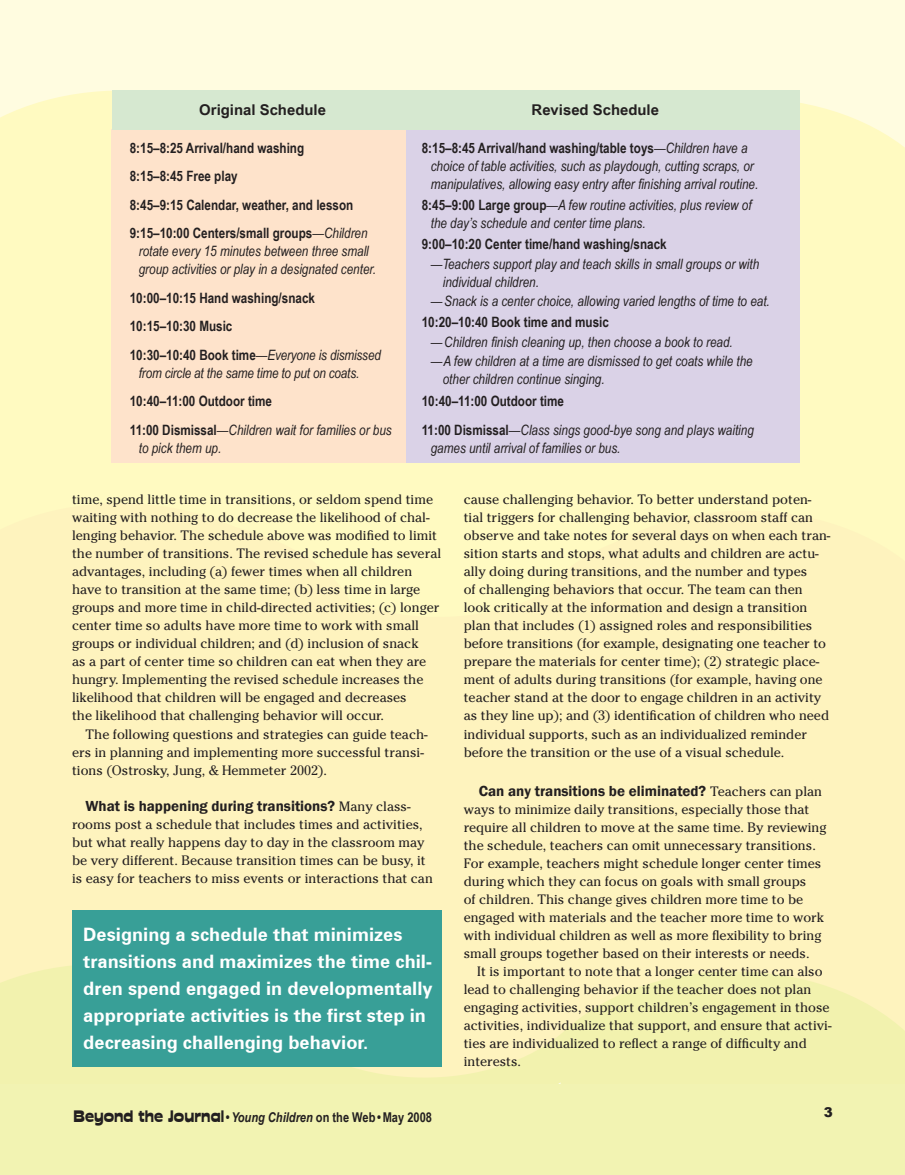
<style>
.page{position:relative;width:905px;height:1175px;background:#fff}
.page>*{position:absolute;margin:0;border:0;box-sizing:border-box;transform-origin:0 0}
.t1{font:700 18.6px/27px "Zurich BT";color:#fff}
.t2{font:600 15px "Franklin Gothic";color:#231f20}
.t3{font:700 14.85px "Arial Narrow";color:#231f20;scale:1.22 1}
.t4{font:italic 14.25px/18px "Arial Narrow";color:#231f20}
.t5{font:700 14.25px/28.5px "Arial Narrow";color:#231f20}
.t6{font:13.5px/18px "Cheltenham";color:#231f20}
.t7{font:700 13.5px "Arial Narrow";color:#231f20}
.s1{font-weight:400;font-style:italic}
.s2{font-weight:700;font-style:normal}
.s3{font-family:"Cheltenham";font-weight:400;font-size:13.5px}
.s4{font-family:"Cuckoo";font-weight:400;font-size:16.5px}
.s5{font-style:italic}
</style>
<div class="page">
<div style="left:0;top:0;width:904px;height:229px;background:#fffce0"></div>
<div style="left:0;top:639px;width:904px;height:403px;background:#fef3be"></div>
<div style="left:0;top:217px;width:904px;height:416px;background:#fffac1"></div>
<svg style="left:111px;top:455px;width:689px;height:184px"></svg>
<svg style="left:0;top:90px;width:891px;height:48px"></svg>
<svg style="left:799px;top:138px;width:105px;height:210px"></svg>
<svg style="left:0;top:121px;width:112px;height:210px"></svg>
<svg style="left:0;top:515px;width:359px;height:124px"></svg>
<svg style="left:535px;top:520px;width:369px;height:119px"></svg>
<svg style="left:0;top:915px;width:904px;height:169px"></svg>
<div style="left:0;top:1084px;width:904px;height:90px;background:#f2f3b2"></div>
<div style="left:400px;top:129px;width:399px;height:333px;background:#dad2e7"></div>
<div style="left:112px;top:129px;width:294px;height:333px;background:#fee3cb"></div>
<div style="left:112px;top:90px;width:687px;height:40px;background:#d6e8d0"></div>
<div style="left:72px;top:910px;width:369px;height:156px;background:#389f97"></div>
<p class="t3" style="left:199px;top:98px;width:105px">Original Schedule</p>
<p class="t3" style="left:531px;top:98px;width:106px">Revised Schedule</p>
<p class="t5" style="left:130px;top:133px;width:239px">8:15–8:25 Arrival/hand washing<br>8:15–8:45 Free play<br>8:45–9:15 Calendar, weather, and lesson 9:15–10:00 Centers/small groups<span class="s1">—Children</span></p>
<p class="t4" style="left:139px;top:242px;width:238px">rotate every 15 minutes between three small group activities or play in a designated center.</p>
<p class="t5" style="left:130px;top:283px;width:252px">10:00–10:15 Hand washing/snack<br>10:15–10:30 Music<br>10:30–10:40 Book time<span class="s1">—Everyone is dismissed</span></p>
<p class="t4" style="left:139px;top:363px;width:222px">from circle at the same time to put on coats.</p>
<p class="t5" style="left:130px;top:386px;width:263px">10:40–11:00 Outdoor time<br>11:00 Dismissal<span class="s1">—Children wait for families or bus</span></p>
<p class="t4" style="left:139px;top:438px;width:84px">to pick them up.</p>
<p class="t4" style="left:431px;top:138px;width:329px;text-indent:-9px"><span class="s2">8:15–8:45 Arrival/hand washing/table toys</span>—Children have a choice of table activities, such as playdough, cutting scraps, or manipulatives, allowing easy entry after finishing arrival routine.</p>
<p class="t4" style="left:431px;top:195px;width:322px;text-indent:-9px"><span class="s2">8:45–9:00 Large group</span>—A few routine activities, plus review of the day’s schedule and center time plans.</p>
<p class="t5" style="left:422px;top:229px;width:246px">9:00–10:20 Center time/hand washing/snack</p>
<p class="t4" style="left:443px;top:255px;width:318px;text-indent:-12px">—Teachers support play and teach skills in small groups or with individual children.</p>
<p class="t4" style="left:431px;top:292px;width:340px">—Snack is a center choice, allowing varied lengths of time to eat.</p>
<p class="t5" style="left:422px;top:307px;width:189px">10:20–10:40 Book time and music</p>
<p class="t4" style="left:431px;top:332px;width:323px;line-height:19.5px">—Children finish cleaning up, then choose a book to read. —A few children at a time are dismissed to get coats while the</p>
<p class="t4" style="left:443px;top:370px;width:163px">other children continue singing.</p>
<p class="t4" style="left:422px;top:387px;width:333px;line-height:28.5px"><span class="s2">10:40–11:00 Outdoor time<br>11:00 Dismissal</span>—Class sings good-bye song and plays waiting</p>
<p class="t4" style="left:431px;top:438px;width:191px">games until arrival of families or bus.</p>
<p class="t6" style="left:72px;top:491px;width:370px">time, spend little time in transitions, or seldom spend time waiting with nothing to do decrease the likelihood of chal&shy;lenging behavior. The schedule above was modified to limit the number of transitions. The revised schedule has several advantages, including (a) fewer times when all children have to transition at the same time; (b) less time in large groups and more time in child-directed activities; (c) longer center time so adults have more time to work with small groups or individual children; and (d) inclusion of snack<br>as a part of center time so children can eat when they are hungry. Implementing the revised schedule increases the likelihood that children will be engaged and decreases<br>the likelihood that challenging behavior will occur.</p>
<p class="t6" style="left:72px;top:725px;width:357px;text-indent:14px">The following questions and strategies can guide teach&shy;ers in planning and implementing more successful transi&shy;tions (Ostrosky, Jung, &amp; Hemmeter 2002).</p>
<p class="t2" style="left:86px;top:796px;width:326px">What is happening during transitions? <span class="s3">Many class-</span></p>
<p class="t6" style="left:72px;top:815px;width:362px">rooms post a schedule that includes times and activities, but what really happens day to day in the classroom may be very different. Because transition times can be busy, it is easy for teachers to miss events or interactions that can</p>
<h1 class="t1" style="left:83px;top:920px;width:351px">Designing a schedule that minimizes transitions and maximizes the time chil&shy;dren spend engaged in developmentally appropriate activities is the first step in decreasing challenging behavior.</h1>
<p class="t7" style="left:74px;top:1107px;width:360px"><span class="s4">Beyond the Journal</span> • <span class="s5">Young Children</span> on the Web • May 2008</p>
<p class="t6" style="left:464px;top:491px;width:368px">cause challenging behavior. To better understand poten&shy;tial triggers for challenging behavior, classroom staff can observe and take notes for several days on when each tran&shy;sition starts and stops, what adults and children are actu&shy;ally doing during transitions, and the number and types<br>of challenging behaviors that occur. The team can then look critically at the information and design a transition plan that includes (1) assigned roles and responsibilities before transitions (for example, designating one teacher to prepare the materials for center time); (2) strategic place&shy;ment of adults during transitions (for example, having one teacher stand at the door to engage children in an activity as they line up); and (3) identification of children who need individual supports, such as an individualized reminder before the transition or the use of a visual schedule.</p>
<p class="t2" style="left:478px;top:782px;width:345px">Can any transitions be eliminated? <span class="s3">Teachers can plan</span></p>
<p class="t6" style="left:464px;top:800px;width:364px">ways to minimize daily transitions, especially those that require all children to move at the same time. By reviewing the schedule, teachers can omit unnecessary transitions.<br>For example, teachers might schedule longer center times during which they can focus on goals with small groups<br>of children. This change gives children more time to be engaged with materials and the teacher more time to work with individual children as well as more flexibility to bring small groups together based on their interests or needs.</p>
<p class="t6" style="left:464px;top:962px;width:369px;text-indent:14px">It is important to note that a longer center time can also lead to challenging behavior if the teacher does not plan engaging activities, support children’s engagement in those activities, individualize that support, and ensure that activi&shy;ties are individualized to reflect a range of difficulty and interests.</p>
</div>
